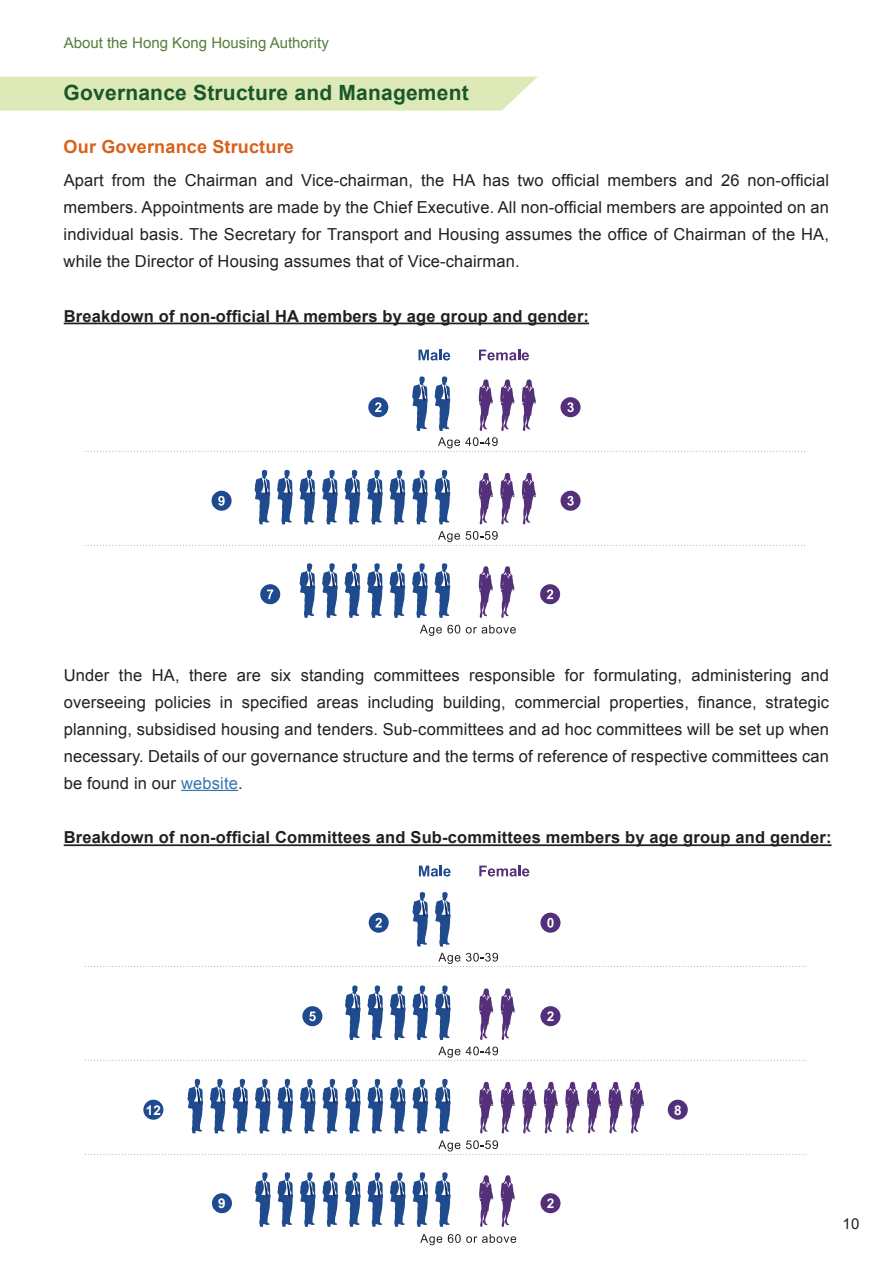
<style>
.page{position:relative;width:893px;height:1263px;background:#fff}
.page>*{position:absolute;margin:0;border:0;box-sizing:border-box;transform-origin:0 0}
.t1{font:700 21px "Arial";letter-spacing:.01em;color:#1b572b}
.t2{font:700 18px "Arial";letter-spacing:.01em;color:#d6621b}
.t3{font:16.5px/27px "Arial";letter-spacing:.01em;color:#231f20;text-align:justify}
.t4{font:700 16.5px "Arial";letter-spacing:.01em;color:#231f20}
.t5{font:15px "Arial";color:#537f39}
.t6{font:15px "Arial";color:#231f20}
.t7{font:700 13.5px "Arial";color:#fff}
.s1{color:#3676ae}
</style>
<div class="page">
<div style="left:0;top:77px;width:537px;height:34px;background:#ddeab8"></div>
<hr style="left:181px;top:790px;width:57px;height:1px;background:#3676ae">
<hr style="left:64px;top:323px;width:525px;height:1px;background:#231f20">
<hr style="left:64px;top:844px;width:768px;height:2px;background:#231f20">
<svg style="left:479px;top:379px;width:14px;height:52px"></svg>
<svg style="left:500px;top:379px;width:14px;height:52px"></svg>
<svg style="left:435px;top:376px;width:15px;height:55px"></svg>
<svg style="left:412px;top:376px;width:16px;height:55px"></svg>
<svg style="left:479px;top:473px;width:14px;height:52px"></svg>
<svg style="left:500px;top:473px;width:14px;height:52px"></svg>
<svg style="left:522px;top:473px;width:14px;height:52px"></svg>
<svg style="left:522px;top:379px;width:14px;height:52px"></svg>
<svg style="left:435px;top:470px;width:15px;height:54px"></svg>
<svg style="left:412px;top:470px;width:16px;height:54px"></svg>
<svg style="left:390px;top:470px;width:15px;height:54px"></svg>
<svg style="left:367px;top:470px;width:16px;height:54px"></svg>
<svg style="left:345px;top:470px;width:15px;height:54px"></svg>
<svg style="left:322px;top:470px;width:16px;height:54px"></svg>
<svg style="left:300px;top:470px;width:15px;height:54px"></svg>
<svg style="left:277px;top:470px;width:16px;height:54px"></svg>
<svg style="left:255px;top:470px;width:15px;height:54px"></svg>
<svg style="left:479px;top:566px;width:14px;height:52px"></svg>
<svg style="left:500px;top:566px;width:14px;height:52px"></svg>
<svg style="left:435px;top:563px;width:15px;height:55px"></svg>
<svg style="left:412px;top:563px;width:16px;height:55px"></svg>
<svg style="left:390px;top:563px;width:15px;height:55px"></svg>
<svg style="left:367px;top:563px;width:16px;height:55px"></svg>
<svg style="left:345px;top:563px;width:15px;height:55px"></svg>
<svg style="left:322px;top:563px;width:16px;height:55px"></svg>
<svg style="left:300px;top:563px;width:15px;height:55px"></svg>
<svg style="left:418px;top:350px;width:32px;height:10px"></svg>
<svg style="left:479px;top:350px;width:50px;height:10px"></svg>
<svg style="left:85px;top:437px;width:720px;height:15px"></svg>
<svg style="left:454px;top:437px;width:44px;height:9px"></svg>
<svg style="left:85px;top:531px;width:720px;height:15px"></svg>
<svg style="left:454px;top:533px;width:6px;height:7px"></svg>
<svg style="left:466px;top:531px;width:32px;height:9px"></svg>
<svg style="left:420px;top:625px;width:40px;height:11px"></svg>
<svg style="left:466px;top:625px;width:50px;height:8px"></svg>
<div style="left:368px;top:397px;width:20px;height:20px;background:#204a8e;border-radius:50%"></div>
<svg style="left:375px;top:402px;width:6px;height:10px"></svg>
<div style="left:560px;top:397px;width:21px;height:20px;background:#54307a;border-radius:50%"></div>
<svg style="left:567px;top:402px;width:7px;height:10px"></svg>
<div style="left:212px;top:491px;width:20px;height:20px;background:#204a8e;border-radius:50%"></div>
<svg style="left:218px;top:496px;width:7px;height:10px"></svg>
<div style="left:560px;top:491px;width:21px;height:20px;background:#54307a;border-radius:50%"></div>
<svg style="left:567px;top:496px;width:7px;height:10px"></svg>
<div style="left:260px;top:584px;width:20px;height:20px;background:#204a8e;border-radius:50%"></div>
<svg style="left:267px;top:589px;width:6px;height:10px"></svg>
<div style="left:540px;top:584px;width:20px;height:20px;background:#54307a;border-radius:50%"></div>
<svg style="left:547px;top:589px;width:6px;height:10px"></svg>
<svg style="left:435px;top:892px;width:16px;height:55px"></svg>
<svg style="left:412px;top:892px;width:16px;height:55px"></svg>
<svg style="left:479px;top:988px;width:14px;height:52px"></svg>
<svg style="left:501px;top:988px;width:14px;height:52px"></svg>
<svg style="left:435px;top:985px;width:16px;height:55px"></svg>
<svg style="left:412px;top:985px;width:16px;height:55px"></svg>
<svg style="left:390px;top:985px;width:16px;height:55px"></svg>
<svg style="left:367px;top:985px;width:16px;height:55px"></svg>
<svg style="left:345px;top:985px;width:16px;height:55px"></svg>
<svg style="left:479px;top:1082px;width:14px;height:51px"></svg>
<svg style="left:501px;top:1082px;width:14px;height:51px"></svg>
<svg style="left:522px;top:1082px;width:14px;height:51px"></svg>
<svg style="left:544px;top:1082px;width:14px;height:51px"></svg>
<svg style="left:565px;top:1082px;width:14px;height:51px"></svg>
<svg style="left:587px;top:1082px;width:14px;height:51px"></svg>
<svg style="left:608px;top:1082px;width:15px;height:51px"></svg>
<svg style="left:630px;top:1082px;width:14px;height:51px"></svg>
<svg style="left:435px;top:1078px;width:16px;height:55px"></svg>
<svg style="left:412px;top:1078px;width:16px;height:55px"></svg>
<svg style="left:390px;top:1078px;width:16px;height:55px"></svg>
<svg style="left:367px;top:1078px;width:16px;height:55px"></svg>
<svg style="left:345px;top:1078px;width:16px;height:55px"></svg>
<svg style="left:322px;top:1078px;width:16px;height:55px"></svg>
<svg style="left:300px;top:1078px;width:16px;height:55px"></svg>
<svg style="left:277px;top:1078px;width:16px;height:55px"></svg>
<svg style="left:255px;top:1078px;width:16px;height:55px"></svg>
<svg style="left:232px;top:1078px;width:16px;height:55px"></svg>
<svg style="left:210px;top:1078px;width:16px;height:55px"></svg>
<svg style="left:187px;top:1078px;width:16px;height:55px"></svg>
<svg style="left:479px;top:1175px;width:14px;height:52px"></svg>
<svg style="left:501px;top:1175px;width:14px;height:52px"></svg>
<svg style="left:277px;top:1172px;width:16px;height:55px"></svg>
<svg style="left:255px;top:1172px;width:16px;height:55px"></svg>
<svg style="left:435px;top:1172px;width:16px;height:55px"></svg>
<svg style="left:412px;top:1172px;width:16px;height:55px"></svg>
<svg style="left:390px;top:1172px;width:16px;height:55px"></svg>
<svg style="left:367px;top:1172px;width:16px;height:55px"></svg>
<svg style="left:345px;top:1172px;width:16px;height:55px"></svg>
<svg style="left:322px;top:1172px;width:16px;height:55px"></svg>
<svg style="left:300px;top:1172px;width:16px;height:55px"></svg>
<svg style="left:419px;top:865px;width:32px;height:11px"></svg>
<svg style="left:479px;top:865px;width:50px;height:11px"></svg>
<svg style="left:85px;top:953px;width:721px;height:14px"></svg>
<svg style="left:455px;top:955px;width:5px;height:6px"></svg>
<svg style="left:466px;top:953px;width:32px;height:8px"></svg>
<svg style="left:85px;top:1046px;width:721px;height:15px"></svg>
<svg style="left:455px;top:1049px;width:5px;height:6px"></svg>
<svg style="left:466px;top:1046px;width:32px;height:9px"></svg>
<svg style="left:85px;top:1140px;width:721px;height:15px"></svg>
<svg style="left:455px;top:1142px;width:5px;height:7px"></svg>
<svg style="left:466px;top:1140px;width:32px;height:9px"></svg>
<svg style="left:420px;top:1234px;width:22px;height:11px"></svg>
<svg style="left:448px;top:1234px;width:68px;height:9px"></svg>
<div style="left:302px;top:1006px;width:20px;height:20px;background:#204a8e;border-radius:50%"></div>
<svg style="left:309px;top:1011px;width:7px;height:10px"></svg>
<div style="left:540px;top:1006px;width:20px;height:20px;background:#54307a;border-radius:50%"></div>
<svg style="left:547px;top:1011px;width:7px;height:10px"></svg>
<div style="left:369px;top:913px;width:20px;height:20px;background:#204a8e;border-radius:50%"></div>
<svg style="left:375px;top:918px;width:7px;height:9px"></svg>
<div style="left:540px;top:913px;width:20px;height:20px;background:#54307a;border-radius:50%"></div>
<svg style="left:547px;top:918px;width:7px;height:10px"></svg>
<div style="left:143px;top:1100px;width:20px;height:20px;background:#204a8e;border-radius:50%"></div>
<div style="left:668px;top:1100px;width:20px;height:20px;background:#54307a;border-radius:50%"></div>
<div style="left:212px;top:1193px;width:20px;height:20px;background:#204a8e;border-radius:50%"></div>
<div style="left:540px;top:1193px;width:20px;height:20px;background:#54307a;border-radius:50%"></div>
<svg style="left:547px;top:1198px;width:7px;height:10px"></svg>
<p class="t5" style="left:64px;top:33px;width:267px">About the Hong Kong Housing Authority</p>
<h3 class="t1" style="left:64px;top:79px;width:407px">Governance Structure and Management</h3>
<h4 class="t2" style="left:64px;top:135px;width:232px">Our Governance Structure</h4>
<p class="t3" style="left:64px;top:167px;width:767px">Apart from the Chairman and Vice-chairman, the HA has two official members and 26 non-official members. Appointments are made by the Chief Executive. All non-official members are appointed on an individual basis. The Secretary for Transport and Housing assumes the office of Chairman of the HA,</p>
<p class="t3" style="left:64px;top:248px;width:458px">while the Director of Housing assumes that of Vice-chairman.</p>
<p class="t4" style="left:64px;top:305px;width:527px">Breakdown of non-official HA members by age group and gender:</p>
<p class="t3" style="left:64px;top:661px;width:767px">Under the HA, there are six standing committees responsible for formulating, administering and</p>
<p class="t3" style="left:64px;top:688px;width:767px">overseeing policies in specified areas including building, commercial properties, finance, strategic</p>
<p class="t3" style="left:64px;top:715px;width:767px">planning, subsidised housing and tenders. Sub-committees and ad hoc committees will be set up when necessary. Details of our governance structure and the terms of reference of respective committees can be found in our <span class="s1">website</span>.</p>
<p class="t4" style="left:64px;top:827px;width:769px">Breakdown of non-official Committees and Sub-committees members by age group and gender:</p>
<p class="t7" style="left:146px;top:1101px;width:16px">12</p>
<p class="t7" style="left:674px;top:1101px;width:9px">8</p>
<p class="t7" style="left:218px;top:1194px;width:9px">9</p>
<p class="t6" style="left:842px;top:1214px;width:18px">10</p>
</div>
